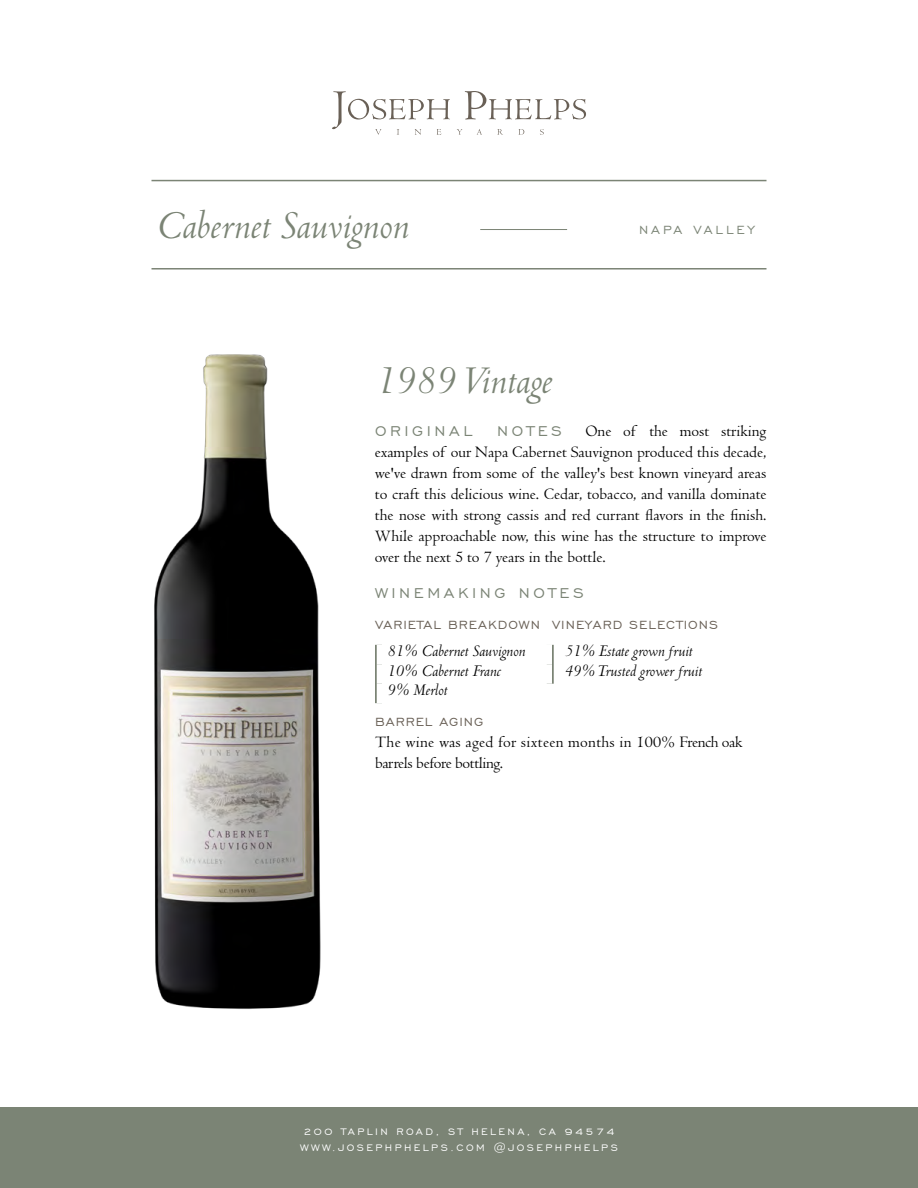
<style>
.page{position:relative;width:918px;height:1188px;background:#fff}
.page>*{position:absolute;margin:0;border:0;box-sizing:border-box;transform-origin:0 0}
.t1{font:italic 42px "Centaur MT Std";color:#7b8475}
.t2{font:18px "Engravers Gothic BT";letter-spacing:.2em;color:#7b8475}
.t3{font:italic 17.25px "Centaur MT Std";color:#000}
.t4{font:16.5px/21px "Centaur MT Std";color:#000;text-align:justify}
.t5{font:15px "Engravers Gothic BT";letter-spacing:.07em;color:#696056}
.t6{font:15px "Engravers Gothic BT";letter-spacing:.2em;color:#7b8475}
.t7{font:12px/16.5px "Engravers Gothic BT";letter-spacing:.2em;color:#fff}
</style>
<div class="page">
<div style="left:0;top:1107px;width:918px;height:81px;background:#7b8475"></div>
<svg style="left:457px;top:129px;width:5px;height:6px"></svg>
<svg style="left:477px;top:129px;width:5px;height:6px"></svg>
<svg style="left:497px;top:129px;width:6px;height:6px"></svg>
<svg style="left:518px;top:129px;width:6px;height:6px"></svg>
<svg style="left:540px;top:129px;width:4px;height:6px"></svg>
<svg style="left:332px;top:91px;width:118px;height:44px"></svg>
<svg style="left:465px;top:91px;width:121px;height:28px"></svg>
<img style="left:151px;top:268px;width:170px;height:741px">
<svg style="left:375px;top:645px;width:179px;height:58px"></svg>
<div style="left:377px;top:645px;width:10px;height:19px;background:#fff"></div>
<div style="left:542px;top:645px;width:10px;height:19px;background:#fff"></div>
<div style="left:377px;top:664px;width:10px;height:20px;background:#fff"></div>
<div style="left:542px;top:664px;width:10px;height:20px;background:#fff"></div>
<div style="left:377px;top:684px;width:10px;height:19px;background:#fff"></div>
<hr style="left:152px;top:180px;width:614px;height:1px;background:#7b8475">
<hr style="left:152px;top:268px;width:614px;height:2px;background:#7b8475">
<hr style="left:480px;top:229px;width:87px;height:1px;background:#7b8475">
<h1 class="t1" style="left:156px;top:199px;width:254px">Cabernet Sauvignon</h1>
<p class="t6" style="left:639px;top:222px;width:117px">NAPA VALLEY</p>
<h1 class="t1" style="left:375px;top:354px;width:178px">1989 Vintage</h1>
<p class="t2" style="left:375px;top:421px;width:99px">ORIGINAL</p>
<p class="t2" style="left:497px;top:421px;width:66px">NOTES</p>
<p class="t4" style="left:375px;top:420px;width:393px;text-indent:210px">One of the most striking examples of our Napa Cabernet Sauvignon produced this decade, we've drawn from some of the valley's best known vineyard areas to craft this delicious wine. Cedar, tobacco, and vanilla dominate the nose with strong cassis and red currant flavors in the finish.<br>While approachable now, this wine has the structure to improve over the next 5 to 7 years in the bottle.</p>
<p class="t2" style="left:375px;top:583px;width:210px">WINEMAKING NOTES</p>
<p class="t5" style="left:375px;top:617px;width:344px">VARIETAL BREAKDOWN VINEYARD SELECTIONS</p>
<p class="t3" style="left:387px;top:640px;width:140px">81% Cabernet Sauvignon</p>
<p class="t3" style="left:565px;top:640px;width:129px">51% Estate grown fruit</p>
<p class="t3" style="left:387px;top:660px;width:115px">10% Cabernet Franc</p>
<p class="t3" style="left:565px;top:660px;width:139px">49% Trusted grower fruit</p>
<p class="t3" style="left:387px;top:679px;width:61px">9% Merlot</p>
<p class="t5" style="left:375px;top:713px;width:110px">BARREL AGING</p>
<p class="t4" style="left:375px;top:731px;width:369px">The wine was aged for sixteen months in 100% French oak barrels before bottling.</p>
<p class="t7" style="left:300px;top:1123px;width:319px">200 TAPLIN ROAD, ST HELENA, CA 94574<br>WWW.JOSEPHPHELPS.COM @JOSEPHPHELPS</p>
</div>
